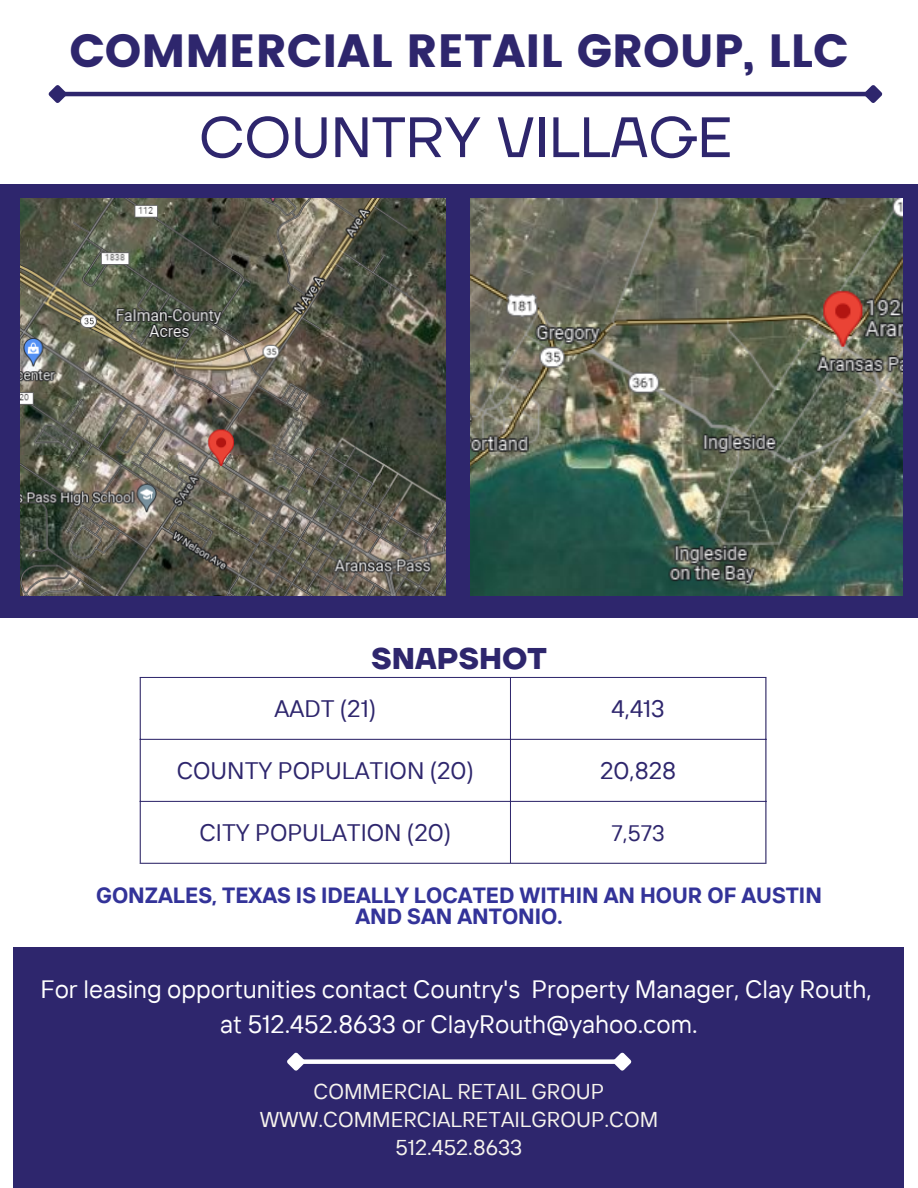
<style>
.page{position:relative;width:918px;height:1188px;background:#fff}
.page>*{position:absolute;margin:0;border:0;box-sizing:border-box;transform-origin:0 0}
.t1{font:56.85px "TT Firs Neue";color:#2e266d}
.t2{font:46.5px "Poppins";color:#2e266d}
.t3{font:700 29.85px "TT Firs Neue";color:#2e266d}
.t4{font:25.05px/34.8px "TT Interphases";color:#fff;text-align:center}
.t5{font:23.85px "TT Interphases";color:#2e266d}
.t6{font:22.35px "TT Interphases";color:#2e266d}
.t7{font:700 21.9px/21.3px "TT Interphases";color:#339;text-align:center}
.t8{font:21.45px/28.2px "TT Interphases";color:#f6f3ed;text-align:center}
</style>
<div class="page">
<hr style="left:63px;top:92px;width:805px;height:4px;background:#2e266d">
<svg style="left:48px;top:85px;width:23px;height:18px"></svg>
<svg style="left:860px;top:85px;width:23px;height:18px"></svg>
<hr style="left:140px;top:678px;width:1px;height:185px;background:#2e266d">
<hr style="left:510px;top:678px;width:1px;height:185px;background:#2e266d">
<hr style="left:766px;top:678px;width:1px;height:185px;background:#2e266d">
<hr style="left:140px;top:677px;width:626px;height:1px;background:#2e266d">
<hr style="left:140px;top:739px;width:626px;height:1px;background:#2e266d">
<hr style="left:140px;top:801px;width:626px;height:1px;background:#2e266d">
<hr style="left:140px;top:863px;width:626px;height:1px;background:#2e266d">
<div style="left:13px;top:947px;width:891px;height:241px;background:#2e266d"></div>
<div style="left:302px;top:1059px;width:315px;height:5px;background:#fff"></div>
<svg style="left:287px;top:1052px;width:22px;height:19px"></svg>
<svg style="left:609px;top:1052px;width:23px;height:19px"></svg>
<div style="left:0;top:184px;width:918px;height:433px;background:#2e266d"></div>
<img style="left:21px;top:198px;width:425px;height:398px">
<img style="left:471px;top:198px;width:432px;height:398px">
<h2 class="t2" style="left:69px;top:24px;width:781px">COMMERCIAL RETAIL GROUP, LLC</h2>
<h1 class="t1" style="left:199px;top:103px;width:534px">COUNTRY VILLAGE</h1>
<p class="t3" style="left:371px;top:641px;width:177px">SNAPSHOT</p>
<p class="t5" style="left:275px;top:693px;width:103px">AADT (21)</p>
<p class="t5" style="left:612px;top:693px;width:55px">4,413</p>
<p class="t5" style="left:177px;top:755px;width:299px">COUNTY POPULATION (20)</p>
<p class="t5" style="left:600px;top:755px;width:78px">20,828</p>
<p class="t5" style="left:199px;top:817px;width:253px">CITY POPULATION (20)</p>
<p class="t6" style="left:611px;top:819px;width:55px">7,573</p>
<p class="t7" style="left:96px;top:884px;width:727px">GONZALES, TEXAS IS IDEALLY LOCATED WITHIN AN HOUR OF AUSTIN<br>AND SAN ANTONIO.</p>
<p class="t4" style="left:40px;top:971px;width:833px">For leasing opportunities contact Country's Property Manager, Clay Routh, at 512.452.8633 or ClayRouth@yahoo.com.</p>
<p class="t8" style="left:260px;top:1076px;width:400px">COMMERCIAL RETAIL GROUP<br>WWW.COMMERCIALRETAILGROUP.COM<br>512.452.8633</p>
</div>
